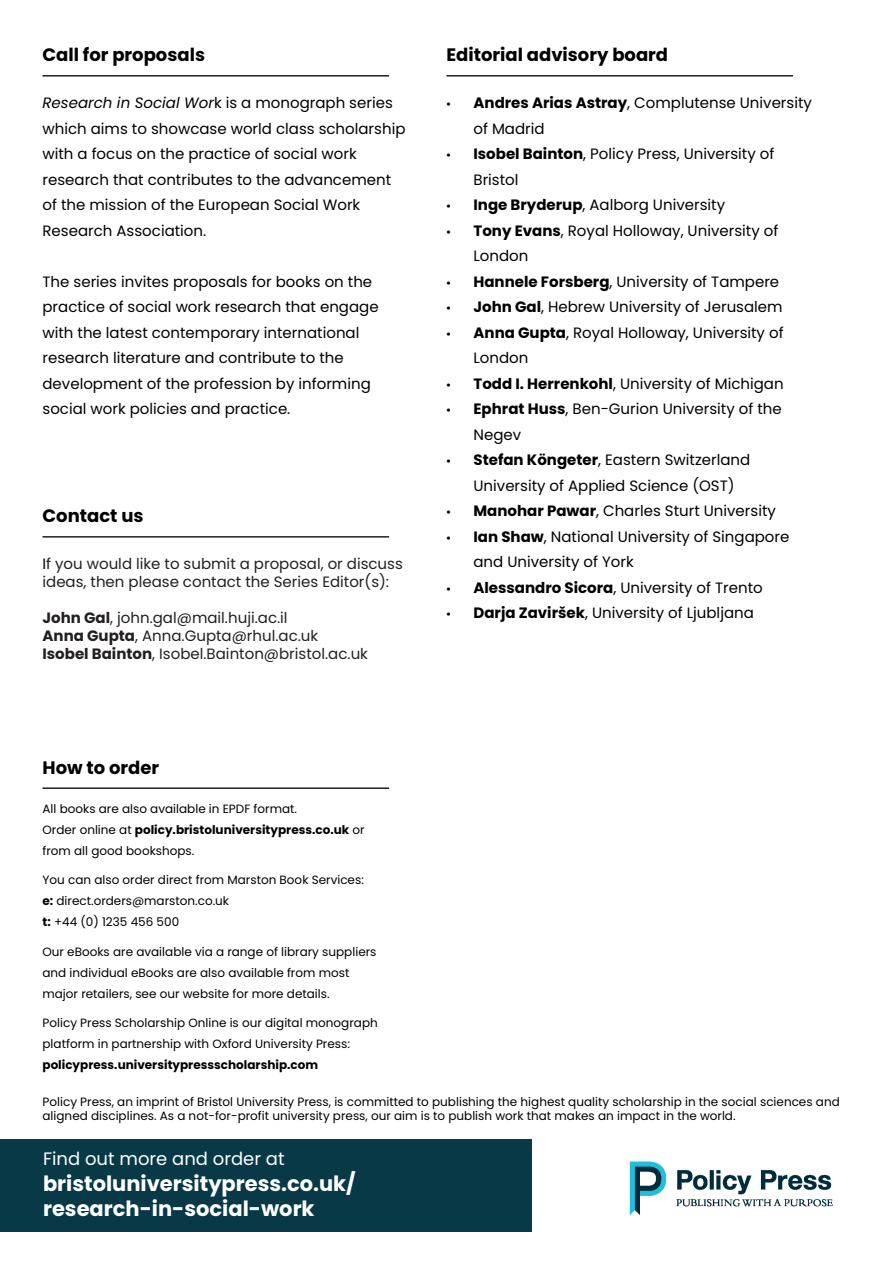
<style>
.page{position:relative;width:893px;height:1263px;background:#fff}
.page>*{position:absolute;margin:0;border:0;box-sizing:border-box;transform-origin:0 0}
.Find_out_more{font:700 21px/25.5px "Poppins";color:#fff}
.t1{font:700 18px "Poppins";color:#000}
.Find_out_more-2{font:18px "Poppins";color:#fff}
.t2{font:15px/25.5px "Poppins";color:#000}
.t3{font:15px/18px "Poppins";color:#231f20}
.t4{font:italic 15px "Poppins";color:#000}
.Small_Print{font:12px/21px "Poppins";color:#000}
.s1{font-style:normal}
.s2{color:#000}
.s3{font-weight:700}
.s4{font-family:"Myriad Pro"}
</style>
<div class="page">
<div style="left:0;top:1138px;width:531px;height:93px;background:#073947"></div>
<img style="left:629px;top:1161px;width:204px;height:54px">
<hr style="left:43px;top:75px;width:346px;height:2px;background:#231f20">
<hr style="left:446px;top:75px;width:347px;height:2px;background:#231f20">
<hr style="left:43px;top:787px;width:346px;height:2px;background:#231f20">
<hr style="left:43px;top:536px;width:346px;height:2px;background:#231f20">
<p class="t1" style="left:43px;top:45px;width:164px">Call for proposals</p>
<p class="t4" style="left:43px;top:94px;width:352px">Research in Social Wor<span class="s1">k is a monograph series</span></p>
<p class="t2" style="left:43px;top:116px;width:364px">which aims to showcase world class scholarship</p>
<p class="t2" style="left:43px;top:141px;width:350px">with a focus on the practice of social work research that contributes to the advancement of the mission of the European Social Work Research Association.</p>
<p class="t2" style="left:43px;top:269px;width:338px">The series invites proposals for books on the practice of social work research that engage with the latest contemporary international research literature and contribute to the development of the profession by informing social work policies and practice.</p>
<p class="t1" style="left:43px;top:506px;width:103px">Contact us</p>
<p class="t3" style="left:43px;top:555px;width:362px"><span class="s2">I</span>f you would like to submit a proposal, or discuss ideas, then please contact the Series Editor(s):</p>
<p class="t3" style="left:43px;top:609px;width:247px"><span class="s3">John Gal</span>, john.gal@mail.huji.ac.il</p>
<p class="t3" style="left:43px;top:627px;width:277px"><span class="s3">Anna Gupta</span>, Anna.Gupta@rhul.ac.uk</p>
<p class="t3" style="left:43px;top:645px;width:327px"><span class="s3">Isobel Bainton</span>, Isobel.Bainton@bristol.ac.uk</p>
<p class="t1" style="left:43px;top:757px;width:118px">How to order</p>
<p class="Small_Print" style="left:43px;top:798px;width:256px">All books are also available in EPDF format.</p>
<p class="Small_Print" style="left:43px;top:819px;width:324px">Order online at <span class="s3">policy.bristoluniversitypress.co.uk</span> or from all good bookshops.</p>
<p class="Small_Print" style="left:43px;top:870px;width:323px">You can also order direct from Marston Book Services:</p>
<p class="Small_Print" style="left:43px;top:891px;width:188px"><span class="s3">e:</span> direct.orders@marston.co.uk <span class="s3">t:</span> +44 (0) 1235 456 500</p>
<p class="Small_Print" style="left:43px;top:941px;width:335px">Our eBooks are available via a range of library suppliers and individual eBooks are also available from most major retailers, see our website for more details.</p>
<p class="Small_Print" style="left:43px;top:1013px;width:337px">Policy Press Scholarship Online is our digital monograph platform in partnership with Oxford University Press: <span class="s3">policypress.universitypressscholarship.com</span></p>
<p class="t1" style="left:446px;top:45px;width:223px">Editorial advisory board</p>
<p class="t2" style="left:473px;top:90px;width:340px;text-indent:-27px"><span class="s4">•</span> <span class="s3">Andres Arias Astray</span>, Complutense University of Madrid</p>
<p class="t2" style="left:473px;top:141px;width:302px;text-indent:-27px"><span class="s4">•</span> <span class="s3">Isobel Bainton</span>, Policy Press, University of<br>Bristol</p>
<p class="t2" style="left:446px;top:192px;width:280px"><span class="s4">•</span> <span class="s3">Inge Bryderup</span>, Aalborg University</p>
<p class="t2" style="left:473px;top:218px;width:306px;text-indent:-27px"><span class="s4">•</span> <span class="s3">Tony Evans</span>, Royal Holloway, University of<br>London</p>
<p class="t2" style="left:446px;top:269px;width:334px"><span class="s4">•</span> <span class="s3">Hannele Forsberg</span>, University of Tampere</p>
<p class="t2" style="left:446px;top:294px;width:338px"><span class="s4">•</span> <span class="s3">John Gal</span>, Hebrew University of Jerusalem</p>
<p class="t2" style="left:473px;top:320px;width:312px;text-indent:-27px"><span class="s4">•</span> <span class="s3">Anna Gupta</span>, Royal Holloway, University of<br>London</p>
<p class="t2" style="left:446px;top:371px;width:339px"><span class="s4">•</span> <span class="s3">Todd I. Herrenkohl</span>, University of Michigan</p>
<p class="t2" style="left:473px;top:396px;width:310px;text-indent:-27px"><span class="s4">•</span> <span class="s3">Ephrat Huss</span>, Ben-Gurion University of the<br>Negev</p>
<p class="t2" style="left:473px;top:447px;width:278px;text-indent:-27px"><span class="s4">•</span> <span class="s3">Stefan Köngeter</span>, Eastern Switzerland<br>University of Applied Science (OST)</p>
<p class="t2" style="left:446px;top:498px;width:331px"><span class="s4">•</span> <span class="s3">Manohar Pawar</span>, Charles Sturt University</p>
<p class="t2" style="left:473px;top:524px;width:317px;text-indent:-27px"><span class="s4">•</span> <span class="s3">Ian Shaw</span>, National University of Singapore and University of York</p>
<p class="t2" style="left:446px;top:575px;width:318px"><span class="s4">•</span> <span class="s3">Alessandro Sicora</span>, University of Trento</p>
<p class="t2" style="left:446px;top:600px;width:309px"><span class="s4">•</span> <span class="s3">Darja Zaviršek</span>, University of Ljubljana</p>
<p class="Small_Print" style="left:43px;top:1094px;width:799px;line-height:14.4px">Policy Press, an imprint of Bristol University Press, is committed to publishing the highest quality scholarship in the social sciences and aligned disciplines. As a not-for-profit university press, our aim is to publish work that makes an impact in the world.</p>
<p class="Find_out_more-2" style="left:43px;top:1148px;width:243px">Find out more and order at</p>
<p class="Find_out_more" style="left:43px;top:1171px;width:314px">bristoluniversitypress.co.uk/ research-in-social-work</p>
</div>
